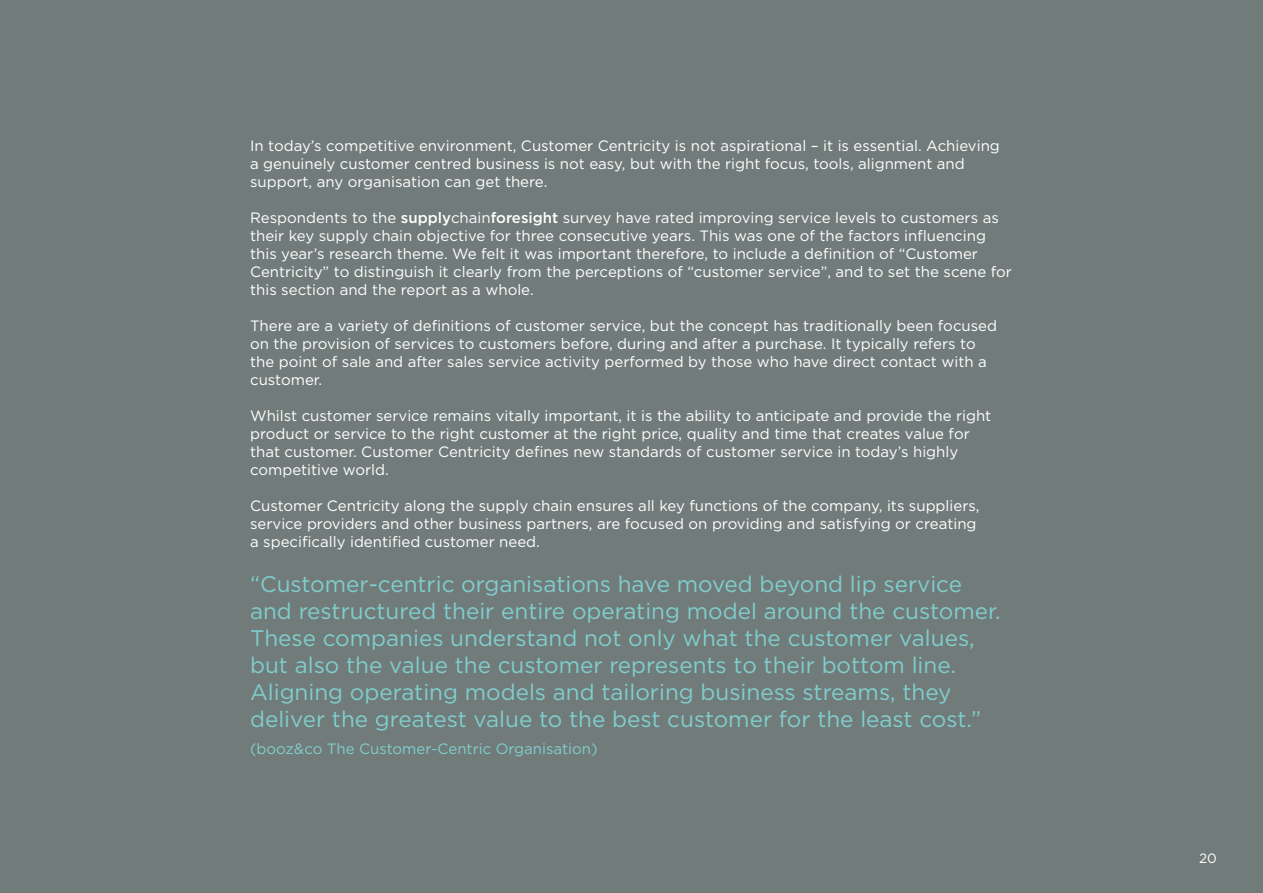
<style>
.page{position:relative;width:1263px;height:893px;background:#717b7a}
.page>*{position:absolute;margin:0;border:0;box-sizing:border-box;transform-origin:0 0}
.t1{font:22.5px/27px "Gotham";color:#7fcecd}
.t2{font:15px/18px "Gotham";color:#fff}
.t3{font:15px "Gotham";color:#7fcecd}
.t4{font:13.5px "Gotham";color:#fff}
.s1{font-weight:500}
</style>
<div class="page">
<p class="t2" style="left:250px;top:137px;width:751px">In today’s competitive environment, Customer Centricity is not aspirational – it is essential. Achieving a genuinely customer centred business is not easy, but with the right focus, tools, alignment and support, any organisation can get there.</p>
<p class="t2" style="left:250px;top:209px;width:763px">Respondents to the <span class="s1">supply</span>chain<span class="s1">foresight</span> survey have rated improving service levels to customers as their key supply chain objective for three consecutive years. This was one of the factors influencing this year’s research theme. We felt it was important therefore, to include a definition of “Customer Centricity” to distinguish it clearly from the perceptions of “customer service”, and to set the scene for this section and the report as a whole.</p>
<p class="t2" style="left:250px;top:317px;width:748px">There are a variety of definitions of customer service, but the concept has traditionally been focused on the provision of services to customers before, during and after a purchase. It typically refers to the point of sale and after sales service activity performed by those who have direct contact with a customer.</p>
<p class="t2" style="left:250px;top:407px;width:743px">Whilst customer service remains vitally important, it is the ability to anticipate and provide the right product or service to the right customer at the right price, quality and time that creates value for that customer. Customer Centricity defines new standards of customer service in today’s highly competitive world.</p>
<p class="t2" style="left:250px;top:497px;width:731px">Customer Centricity along the supply chain ensures all key functions of the company, its suppliers, service providers and other business partners, are focused on providing and satisfying or creating a specifically identified customer need.</p>
<p class="t1" style="left:250px;top:570px;width:752px">“Customer-centric organisations have moved beyond lip service and restructured their entire operating model around the customer.<br>These companies understand not only what the customer values, but also the value the customer represents to their bottom line.<br>Aligning operating models and tailoring business streams, they deliver the greatest value to the best customer for the least cost.”</p>
<p class="t3" style="left:250px;top:741px;width:349px">(booz&amp;co The Customer-Centric Organisation)</p>
<p class="t4" style="left:1199px;top:850px;width:19px">20</p>
</div>
